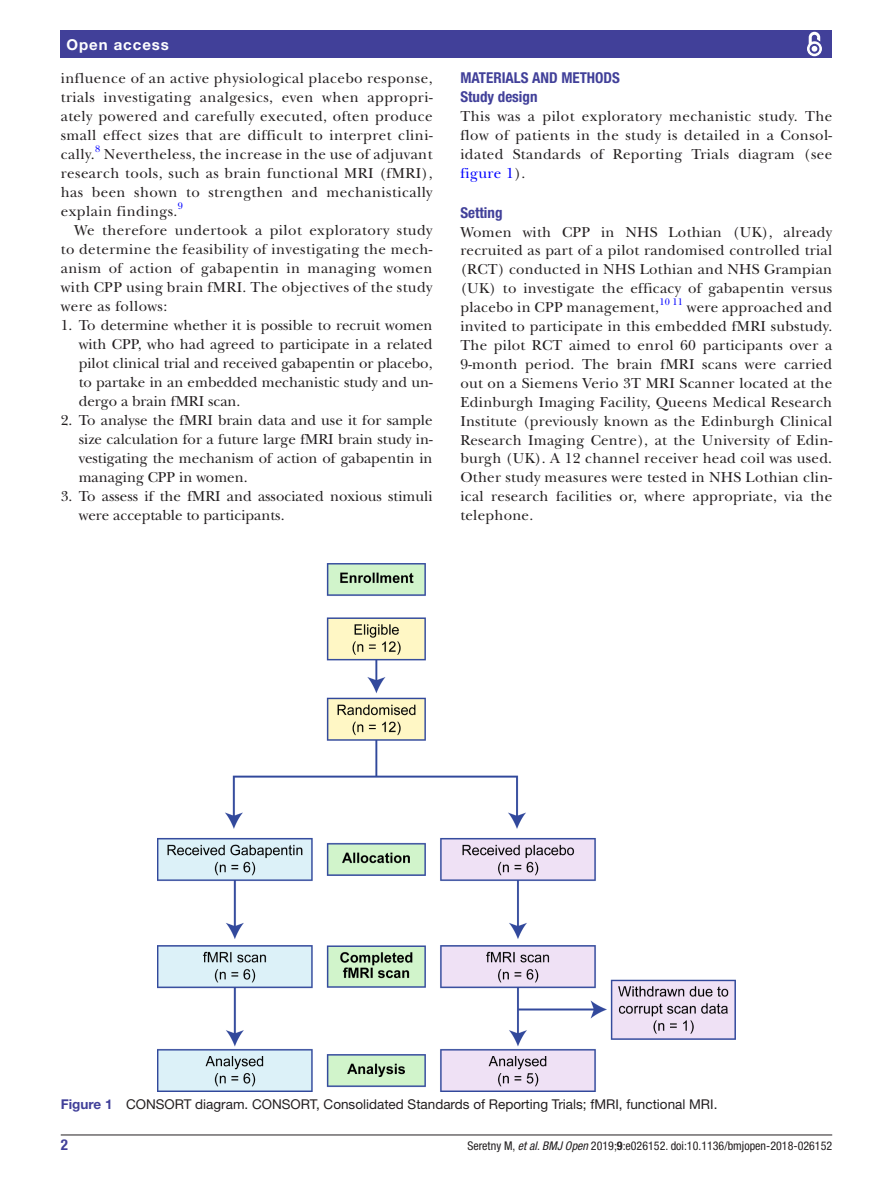
<style>
.page{position:relative;width:893px;height:1191px;background:#fff}
.page>*{position:absolute;margin:0;border:0;box-sizing:border-box;transform-origin:0 0}
.t1{font:15px/19px "New Baskerville";letter-spacing:.02em;color:#231f20;text-align:justify}
.t2{font:15px/19px "New Baskerville";color:#231f20}
.t3{font:700 condensed 15px/18.9px "Helvetica Neue LT Std";color:#414099}
.t4{font:700 15px "Helvetica Neue LT Std";letter-spacing:.065em;color:#fff}
.t5{font:13.5px "Helvetica Neue LT Std";color:#231f20}
.t6{font:condensed 12px "Helvetica Neue LT Std";color:#231f20}
.t7{font:9.9px "New Baskerville";color:#00f}
.s1{color:#00f}
.s2{font-weight:700;color:#414099}
.s3{font-style:italic}
.s4{font-weight:700}
</style>
<div class="page">
<hr style="left:61px;top:1134px;width:771px;height:1px;background:#231f20">
<div style="left:61px;top:31px;width:771px;height:27px;background:#414099"></div>
<svg style="left:807px;top:31px;width:15px;height:26px"></svg>
<img style="left:157px;top:564px;width:579px;height:527px">
<p class="t4" style="left:66px;top:35px;width:104px">Open access</p>
<p class="t1" style="left:61px;top:69px;width:373px">influence of an active physiological placebo response, trials investigating analgesics, even when appropri&shy;ately powered and carefully executed, often produce small effect sizes that are difficult to interpret clini&shy;cally.</p>
<p class="t7" style="left:95px;top:143px;width:7px">8</p>
<p class="t1" style="left:61px;top:145px;width:373px;text-indent:43px">Nevertheless, the increase in the use of adjuvant research tools, such as brain functional MRI (fMRI), has been shown to strengthen and mechanistically explain findings.</p>
<p class="t7" style="left:178px;top:200px;width:7px">9</p>
<p class="t1" style="left:61px;top:221px;width:373px;text-indent:14px">We therefore undertook a pilot exploratory study to determine the feasibility of investigating the mech&shy;anism of action of gabapentin in managing women with CPP using brain fMRI. The objectives of the study were as follows:</p>
<p class="t1" style="left:79px;top:316px;width:355px;text-indent:-18px">1. To determine whether it is possible to recruit women with CPP, who had agreed to participate in a related pilot clinical trial and received gabapentin or placebo, to partake in an embedded mechanistic study and un&shy;dergo a brain fMRI scan.</p>
<p class="t1" style="left:79px;top:411px;width:355px;text-indent:-18px">2. To analyse the fMRI brain data and use it for sample size calculation for a future large fMRI brain study in&shy;vestigating the mechanism of action of gabapentin in managing CPP in women.</p>
<p class="t2" style="left:79px;top:487px;width:355px;text-indent:-18px">3. To assess if the fMRI and associated noxious stimuli were acceptable to participants.</p>
<p class="t3" style="left:460px;top:68px;width:161px">MATERIALS AND METHODS<br>STUDY DESIGN</p>
<p class="t1" style="left:460px;top:107px;width:373px">This was a pilot exploratory mechanistic study. The flow of patients in the study is detailed in a Consol&shy;idated Standards of Reporting Trials diagram (see <span class="s1">figure 1</span>).</p>
<p class="t3" style="left:460px;top:203px;width:44px">SETTING</p>
<p class="t1" style="left:460px;top:222px;width:373px">Women with CPP in NHS Lothian (UK), already recruited as part of a pilot randomised controlled trial (RCT) conducted in NHS Lothian and NHS Grampian (UK) to investigate the efficacy of gabapentin versus placebo in CPP management,</p>
<p class="t7" style="left:659px;top:296px;width:25px">10 11</p>
<p class="t1" style="left:460px;top:298px;width:373px;text-indent:226px">were approached and invited to participate in this embedded fMRI substudy.<br>The pilot RCT aimed to enrol 60 participants over a 9-month period. The brain fMRI scans were carried out on a Siemens Verio 3T MRI Scanner located at the Edinburgh Imaging Facility, Queens Medical Research Institute (previously known as the Edinburgh Clinical Research Imaging Centre), at the University of Edin&shy;burgh (UK). A 12 channel receiver head coil was used.<br>Other study measures were tested in NHS Lothian clin&shy;ical research facilities or, where appropriate, via the telephone.</p>
<p class="t5" style="left:61px;top:1096px;width:658px"><span class="s2">Figure 1</span> CONSORT diagram. CONSORT, Consolidated Standards of Reporting Trials; fMRI, functional MRI.</p>
<p class="t3" style="left:61px;top:1134px;width:9px">2</p>
<p class="t6" style="left:467px;top:1138px;width:366px">Seretny M, <span class="s3">et al</span>. <span class="s3">BMJ Open</span> 2019;<span class="s4">9</span>:e026152. doi:10.1136/bmjopen-2018-026152</p>
</div>
